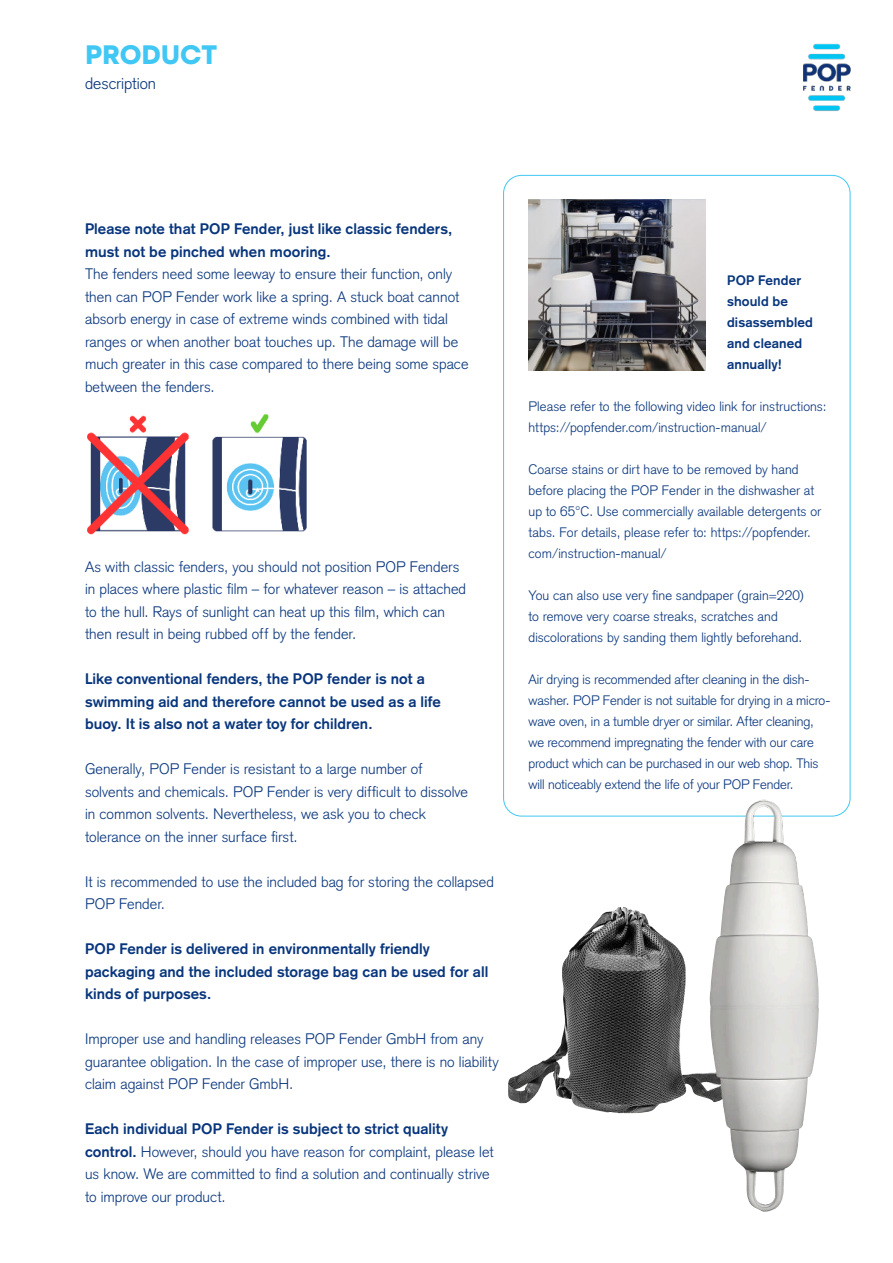
<style>
.page{position:relative;width:893px;height:1263px;background:#fff}
.page>*{position:absolute;margin:0;border:0;box-sizing:border-box;transform-origin:0 0}
.t1{font:700 28.5px "All Round Gothic";color:#40c7f4}
.t2{font:300 16.35px "Akzidenz Grotesk";color:#08357c}
.t3{font:300 15px/22.5px "Akzidenz Grotesk";letter-spacing:.005em;color:#08357c}
.t4{font:700 15px/22.5px "Akzidenz Grotesk";letter-spacing:.005em;color:#08357c}
.t5{font:300 13.5px/21px "Akzidenz Grotesk";color:#08357c}
.t6{font:700 13.5px/21px "Akzidenz Grotesk";letter-spacing:.01em;color:#08357c}
.s1{font-weight:700}
</style>
<div class="page">
<img style="left:803px;top:43px;width:47px;height:68px">
<img style="left:507px;top:799px;width:312px;height:413px">
<img style="left:87px;top:414px;width:220px;height:121px">
<img style="left:528px;top:200px;width:178px;height:171px">
<h1 class="t1" style="left:85px;top:44px;width:134px">PRODUCT</h1>
<p class="t2" style="left:85px;top:77px;width:72px">description</p>
<p class="t4" style="left:85px;top:219px;width:369px">Please note that POP Fender, just like classic fenders, must not be pinched when mooring.</p>
<p class="t3" style="left:85px;top:264px;width:385px">The fenders need some leeway to ensure their function, only then can POP Fender work like a spring. A stuck boat cannot absorb energy in case of extreme winds combined with tidal ranges or when another boat touches up. The damage will be much greater in this case compared to there being some space between the fenders.</p>
<p class="t3" style="left:85px;top:557px;width:383px">As with classic fenders, you should not position POP Fenders in places where plastic film – for whatever reason – is attached to the hull. Rays of sunlight can heat up this film, which can then result in being rubbed off by the fender.</p>
<p class="t4" style="left:85px;top:669px;width:357px">Like conventional fenders, the POP fender is not a swimming aid and therefore cannot be used as a life buoy. It is also not a water toy for children.</p>
<p class="t3" style="left:85px;top:759px;width:385px">Generally, POP Fender is resistant to a large number of solvents and chemicals. POP Fender is very difficult to dissolve in common solvents. Nevertheless, we ask you to check tolerance on the inner surface first.</p>
<p class="t3" style="left:85px;top:872px;width:410px">It is recommended to use the included bag for storing the collapsed<br>POP Fender.</p>
<p class="t4" style="left:85px;top:939px;width:405px">POP Fender is delivered in environmentally friendly packaging and the included storage bag can be used for all kinds of purposes.</p>
<p class="t3" style="left:85px;top:1029px;width:415px">Improper use and handling releases POP Fender GmbH from any guarantee obligation. In the case of improper use, there is no liability claim against POP Fender GmbH.</p>
<p class="t3" style="left:85px;top:1119px;width:410px"><span class="s1">Each individual POP Fender is subject to strict quality control.</span> However, should you have reason for complaint, please let us know. We are committed to find a solution and continually strive to improve our product.</p>
<p class="t6" style="left:727px;top:270px;width:87px">POP Fender should be disassembled and cleaned annually!</p>
<p class="t5" style="left:529px;top:397px;width:299px">Please refer to the following video link for instructions: https://popfender.com/instruction-manual/</p>
<p class="t5" style="left:529px;top:460px;width:294px">Coarse stains or dirt have to be removed by hand before placing the POP Fender in the dishwasher at up to 65°C. Use commercially available detergents or tabs. For details, please refer to: https://popfender. com/instruction-manual/</p>
<p class="t5" style="left:529px;top:586px;width:277px">You can also use very fine sandpaper (grain=220) to remove very coarse streaks, scratches and discolorations by sanding them lightly beforehand.</p>
<p class="t5" style="left:529px;top:670px;width:303px">Air drying is recommended after cleaning in the dish&shy;washer. POP Fender is not suitable for drying in a micro&shy;wave oven, in a tumble dryer or similar. After cleaning, we recommend impregnating the fender with our care product which can be purchased in our web shop. This will noticeably extend the life of your POP Fender.</p>
</div>
